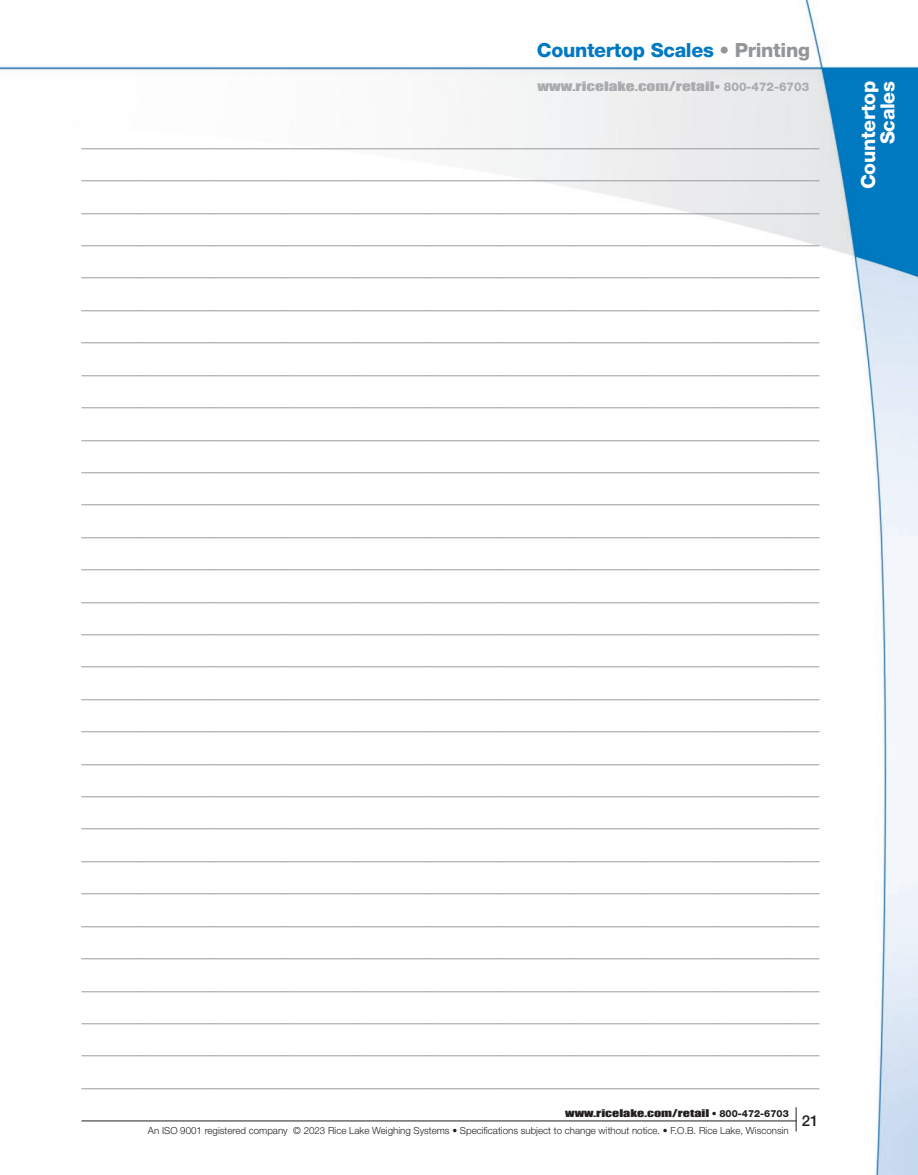
<style>
.page{position:relative;width:918px;height:1175px;background:#fff}
.page>*{position:absolute;margin:0;border:0;box-sizing:border-box;transform-origin:0 0}
.t1{font:800 19.5px "Helvetica Neue LT Std";letter-spacing:-.015em;color:#0079c2}
.t2{font:800 19.5px/19.5px "Helvetica Neue LT Std";letter-spacing:-.015em;color:#fff;text-align:right}
.t3{font:300 18px "Helvetica Neue LT Std";color:#939598}
.t4{font:500 15px "Helvetica Neue LT Std";color:#231f20}
.t5{font:12px "Impact";color:#aaabaf;scale:1.45 1}
.t6{font:300 9.75px "Helvetica Neue LT Std";color:#231f20}
.t7{font:9.75px "Impact";color:#231f20;scale:1.45 1}
.s1{color:#939598}
.s2{font-family:"Helvetica Neue LT Std";font-weight:300}
.s3{font-family:"Helvetica Neue LT Std";font-weight:800}
</style>
<div class="page">
<img style="left:0;top:0;width:918px;height:1174px">
<hr style="left:82px;top:1120px;width:715px;height:1px;background:#231f20">
<svg style="left:796px;top:1107px;width:1px;height:24px"></svg>
<p class="t1" style="left:537px;top:39px;width:275px">Countertop Scales <span class="s1">• Printing</span></p>
<p class="t5" style="left:537px;top:76px;width:189px">www.ricelake.com/retail<span class="s2">•</span> <span class="s3">800-472-6703</span></p>
<p class="t3" style="left:81px;top:129px;width:740px">__________________________________________________________________________________</p>
<p class="t3" style="left:81px;top:162px;width:740px">__________________________________________________________________________________</p>
<p class="t3" style="left:81px;top:194px;width:740px">__________________________________________________________________________________</p>
<p class="t3" style="left:81px;top:227px;width:740px">__________________________________________________________________________________</p>
<p class="t3" style="left:81px;top:259px;width:740px">__________________________________________________________________________________</p>
<p class="t3" style="left:81px;top:291px;width:740px">__________________________________________________________________________________</p>
<p class="t3" style="left:81px;top:324px;width:740px">__________________________________________________________________________________</p>
<p class="t3" style="left:81px;top:356px;width:740px">__________________________________________________________________________________</p>
<p class="t3" style="left:81px;top:389px;width:740px">__________________________________________________________________________________</p>
<p class="t3" style="left:81px;top:421px;width:740px">__________________________________________________________________________________</p>
<p class="t3" style="left:81px;top:453px;width:740px">__________________________________________________________________________________</p>
<p class="t3" style="left:81px;top:486px;width:740px">__________________________________________________________________________________</p>
<p class="t3" style="left:81px;top:518px;width:740px">__________________________________________________________________________________</p>
<p class="t3" style="left:81px;top:551px;width:740px">__________________________________________________________________________________</p>
<p class="t3" style="left:81px;top:583px;width:740px">__________________________________________________________________________________</p>
<p class="t3" style="left:81px;top:615px;width:740px">__________________________________________________________________________________</p>
<p class="t3" style="left:81px;top:648px;width:740px">__________________________________________________________________________________</p>
<p class="t3" style="left:81px;top:680px;width:740px">__________________________________________________________________________________</p>
<p class="t3" style="left:81px;top:713px;width:740px">__________________________________________________________________________________</p>
<p class="t3" style="left:81px;top:745px;width:740px">__________________________________________________________________________________</p>
<p class="t3" style="left:81px;top:777px;width:740px">__________________________________________________________________________________</p>
<p class="t3" style="left:81px;top:810px;width:740px">__________________________________________________________________________________</p>
<p class="t3" style="left:81px;top:842px;width:740px">__________________________________________________________________________________</p>
<p class="t3" style="left:81px;top:875px;width:740px">__________________________________________________________________________________</p>
<p class="t3" style="left:81px;top:907px;width:740px">__________________________________________________________________________________</p>
<p class="t3" style="left:81px;top:939px;width:740px">__________________________________________________________________________________</p>
<p class="t3" style="left:81px;top:972px;width:740px">__________________________________________________________________________________</p>
<p class="t3" style="left:81px;top:1004px;width:740px">__________________________________________________________________________________</p>
<p class="t3" style="left:81px;top:1037px;width:740px">__________________________________________________________________________________</p>
<p class="t3" style="left:81px;top:1069px;width:740px">__________________________________________________________________________________</p>
<p class="t7" style="left:565px;top:1105px;width:156px">www.ricelake.com/retail <span class="s2">•</span> <span class="s3">800-472-6703</span></p>
<p class="t6" style="left:148px;top:1124px;width:642px">An ISO 9001 registered company © 2023 Rice Lake Weighing Systems • Specifications subject to change without notice. • F.O.B. Rice Lake, Wisconsin</p>
<p class="t4" style="left:802px;top:1111px;width:18px">21</p>
<p class="t2" style="left:858px;top:189px;width:110px;rotate:-90deg">Countertop<br>Scales</p>
</div>
